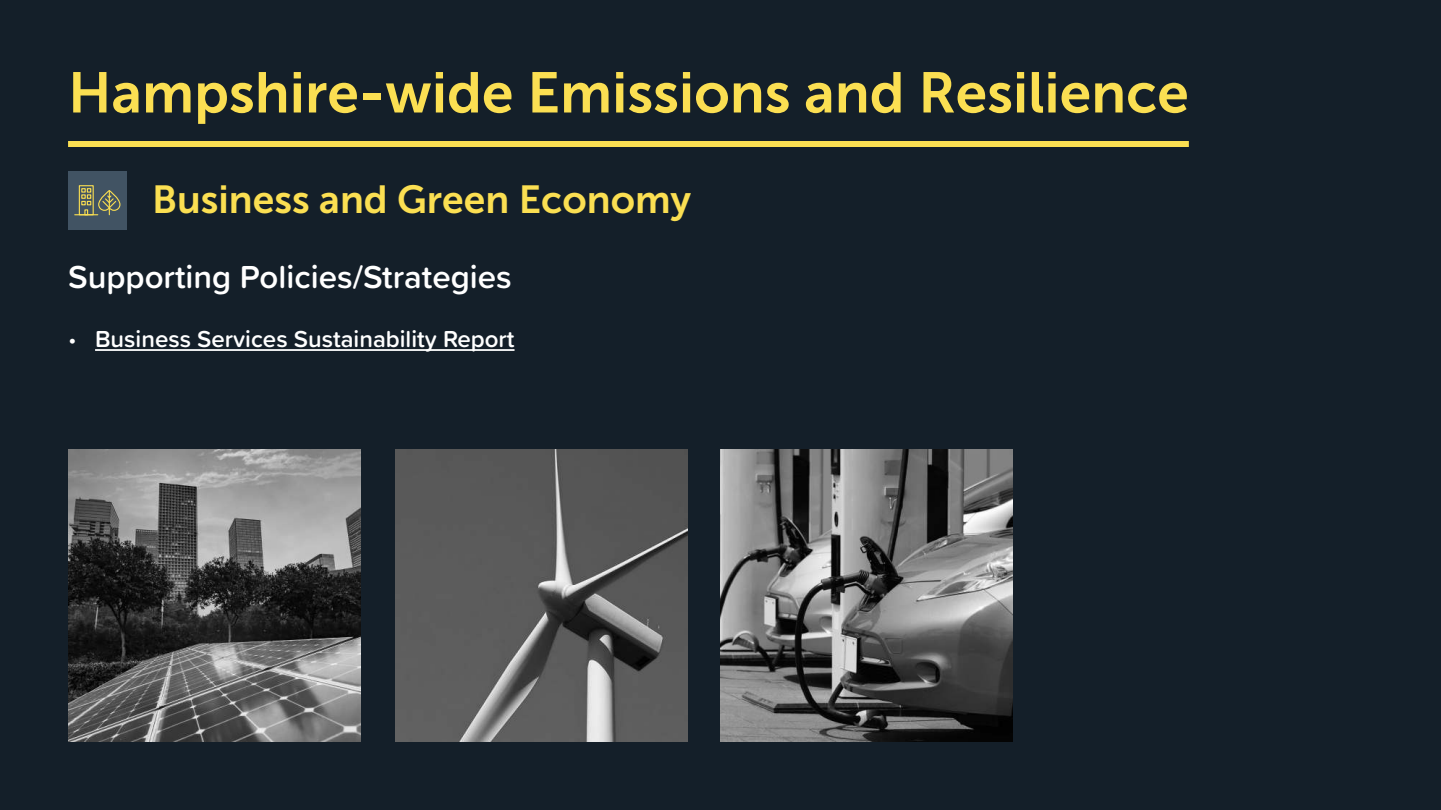
<style>
.page{position:relative;width:1441px;height:810px;background:#fff}
.page>*{position:absolute;margin:0;border:0;box-sizing:border-box;transform-origin:0 0}
.t1{font:57px "Museo Sans 700";color:#fbdf52}
.t2{font:39px "Museo Sans 700";color:#fbdf52}
.t3{font:600 33px "Proxima Soft";color:#fff}
.t4{font:600 24px "Proxima Soft";color:#fff}
.s1{font-weight:300}
</style>
<div class="page">
<div style="left:0;top:0;width:1440px;height:810px;background:#141f29"></div>
<img style="left:68px;top:450px;width:292px;height:292px">
<img style="left:395px;top:450px;width:292px;height:292px">
<img style="left:720px;top:450px;width:292px;height:292px">
<hr style="left:95px;top:349px;width:419px;height:2px;background:#fff">
<div style="left:68px;top:171px;width:59px;height:58px;background:#415363"></div>
<div style="left:79px;top:185px;width:15px;height:30px;border:1px solid #fbdf51"></div>
<svg style="left:75px;top:188px;width:46px;height:27px"></svg>
<div style="left:68px;top:141px;width:1120px;height:6px;background:#fbdf52"></div>
<h1 class="t1" style="left:68px;top:71px;width:1122px">Hampshire-wide Emissions and Resilience</h1>
<h2 class="t2" style="left:152px;top:184px;width:540px">Business and Green Economy</h2>
<h3 class="t3" style="left:68px;top:263px;width:445px">Supporting Policies/Strategies</h3>
<p class="t4" style="left:68px;top:328px;width:448px"><span class="s1">•</span> Business Services Sustainability Report</p>
</div>
